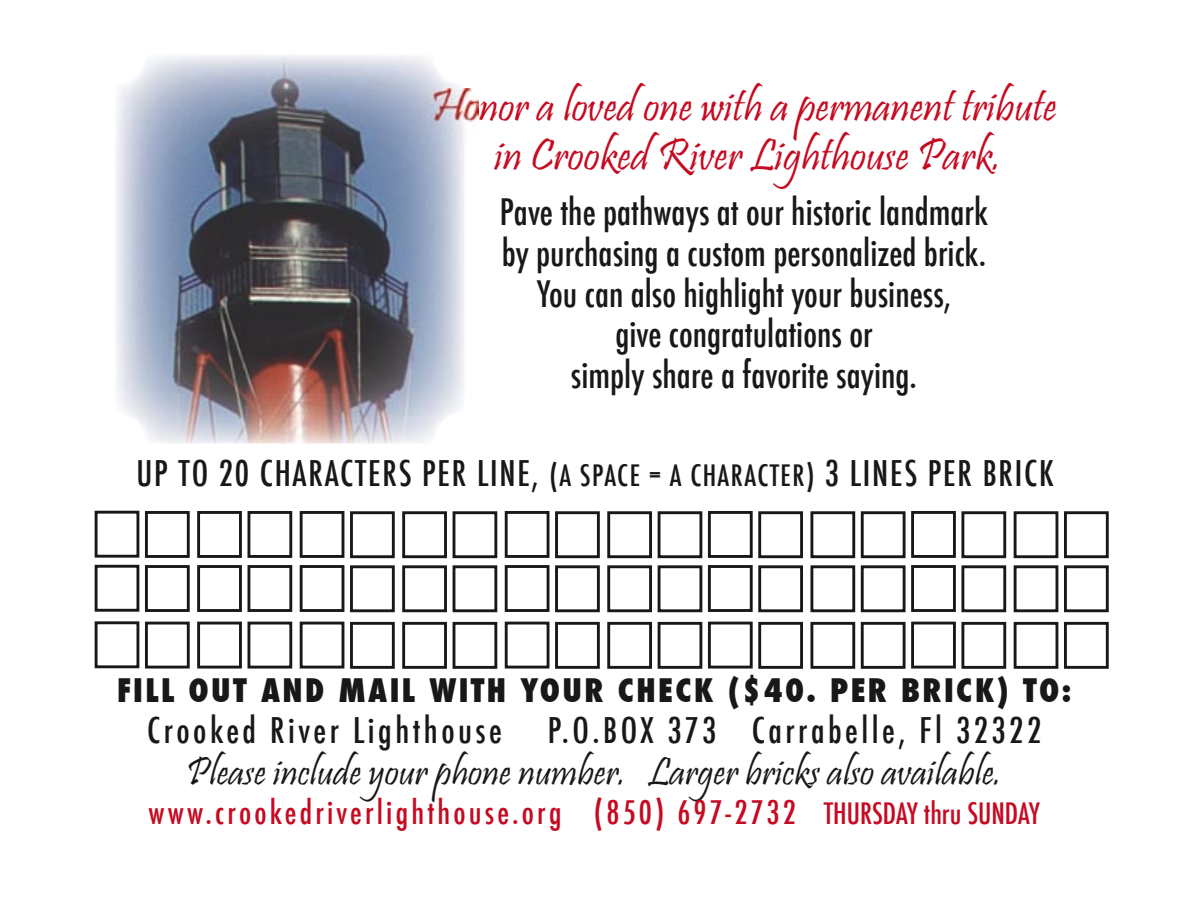
<style>
.page{position:relative;width:1188px;height:918px;background:#fff}
.page>*{position:absolute;margin:0;border:0;box-sizing:border-box;transform-origin:0 0}
.t1{font:45.75px/49.5px "Pristina";color:#c50a21;text-align:center}
.t2{font:40.35px "Pristina";color:#1a1718}
.t3{font:500 condensed 35.55px/40.7px "Futura";color:#1a1718;text-align:center}
.t4{font:500 condensed 34.5px "Futura";letter-spacing:.05em;color:#1a1718}
.t5{font:500 condensed 34.5px "Futura";letter-spacing:.1em;color:#1a1718}
.t6{font:500 condensed 31.65px "Futura";letter-spacing:.1em;color:#c50a21}
.t7{font:800 condensed 31.65px "Futura";letter-spacing:.075em;color:#1a1718}
.s1{font-size:28.8px}
</style>
<div class="page">
<svg style="left:95px;top:510px;width:1014px;height:159px"></svg>
<img style="left:116px;top:55px;width:348px;height:389px">
<svg style="left:432px;top:55px;width:47px;height:202px"></svg>
<img style="left:424px;top:88px;width:54px;height:56px">
<p class="t1" style="left:431px;top:86px;width:627px">Honor a loved one with a permanent tribute in Crooked River Lighthouse Park.</p>
<p class="t3" style="left:500px;top:192px;width:490px">Pave the pathways at our historic landmark by purchasing a custom personalized brick.<br>You can also highlight your business,<br>give congratulations or<br>simply share a favorite saying.</p>
<p class="t4" style="left:137px;top:451px;width:918px">UP TO 20 CHARACTERS PER LINE, <span class="s1">(A SPACE = A CHARACTER)</span> 3 LINES PER BRICK</p>
<p class="t7" style="left:117px;top:669px;width:956px">FILL OUT AND MAIL WITH YOUR CHECK ($40. PER BRICK) TO:</p>
<p class="t5" style="left:147px;top:709px;width:356px">Crooked River Lighthouse</p>
<p class="t5" style="left:548px;top:709px;width:495px">P.O.BOX 373 Carrabelle, Fl 32322</p>
<p class="t2" style="left:186px;top:749px;width:817px">Please include your phone number. Larger bricks also available.</p>
<p class="t6" style="left:149px;top:792px;width:893px">www.crookedriverlighthouse.org (850) 697-2732 <span class="s1">THURSDAY thru SUNDAY</span></p>
</div>
